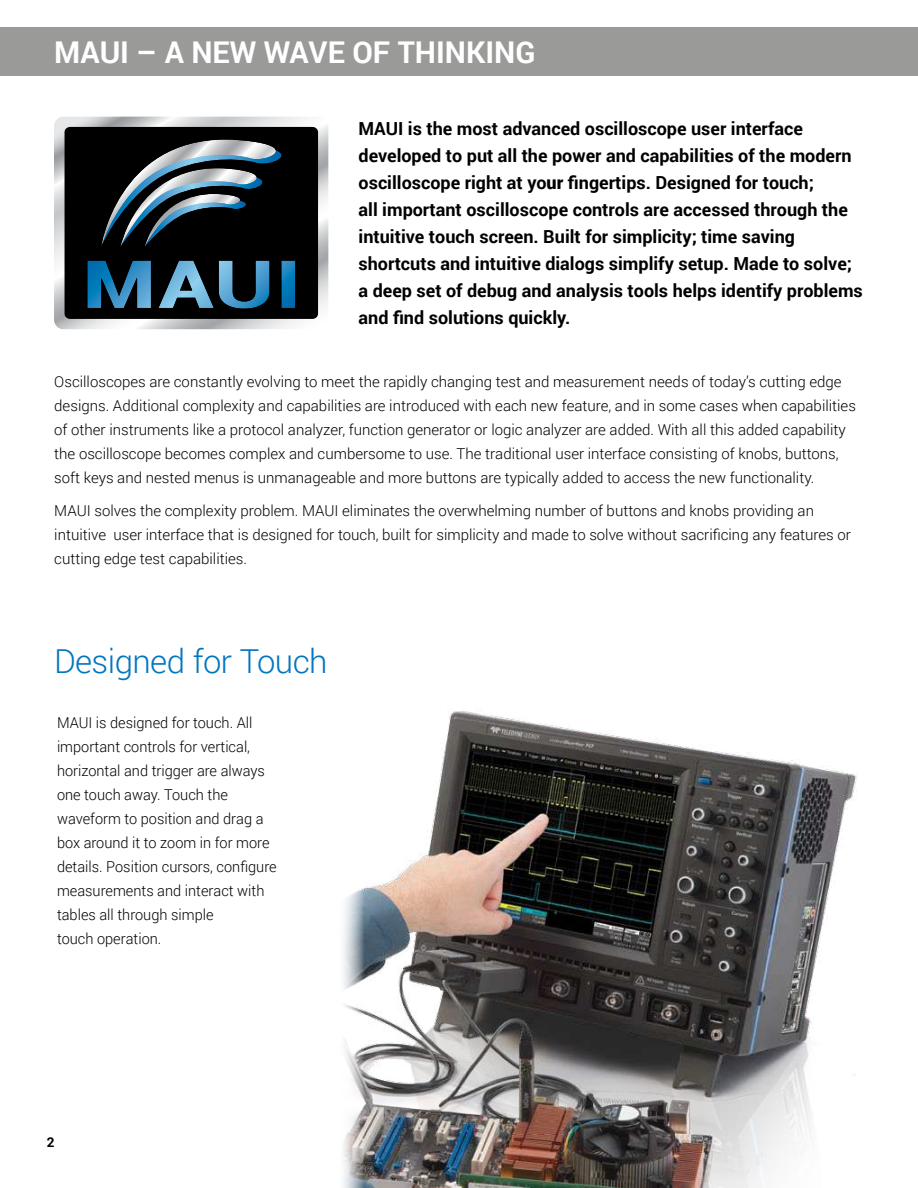
<style>
.page{position:relative;width:918px;height:1188px;background:#fff}
.page>*{position:absolute;margin:0;border:0;box-sizing:border-box;transform-origin:0 0}
.t1{font:300 33px "Roboto";letter-spacing:-.015em;color:#0076c0}
.t2{font:700 30px "Roboto";color:#fff}
.t3{font:700 18px/27px "Roboto";color:#000}
.t4{font:300 15px/24px "Roboto";color:#000}
.t5{font:700 13.5px "Roboto";color:#000}
.s1{font-weight:900}
</style>
<div class="page">
<div style="left:0;top:27px;width:918px;height:49px;background:#9a9a99"></div>
<img style="left:343px;top:711px;width:514px;height:477px">
<svg style="left:54px;top:116px;width:275px;height:213px"></svg>
<div style="left:65px;top:127px;width:253px;height:192px;background:#000;border-radius:5px"></div>
<svg style="left:101px;top:140px;width:181px;height:107px"></svg>
<svg style="left:87px;top:261px;width:208px;height:48px"></svg>
<h2 class="t2" style="left:54px;top:40px;width:483px">MAUI – A NEW WAVE OF THINKING</h2>
<p class="t3" style="left:359px;top:117px;width:506px">MAUI is the most advanced oscilloscope user interface developed to put all the power and capabilities of the modern oscilloscope right at yo<span class="s1">ur</span> fingertips. Designed for touch;<br>all important oscilloscope controls are accessed through the intuitive touch screen. Built for simplicity; time saving shortcuts and intuitive dialogs simplify setup. Made to solve; a deep set of debug and analysis tools helps identify problems and find solutions quickly.</p>
<p class="t4" style="left:54px;top:371px;width:803px">Oscilloscopes are constantly evolving to meet the rapidly changing test and measurement needs of today’s cutting edge designs. Additional complexity and capabilities are introduced with each new feature, and in some cases when capabilities of other instruments like a protocol analyzer, function generator or logic analyzer are added. With all this added capability the oscilloscope becomes complex and cumbersome to use. The traditional user interface consisting of knobs, buttons, soft keys and nested menus is unmanageable and more buttons are typically added to access the new functionality.</p>
<p class="t4" style="left:54px;top:500px;width:798px">MAUI solves the complexity problem. MAUI eliminates the overwhelming number of buttons and knobs providing an intuitive user interface that is designed for touch, built for simplicity and made to solve without sacrificing any features or cutting edge test capabilities.</p>
<h1 class="t1" style="left:54px;top:647px;width:275px">Designed for Touch</h1>
<p class="t4" style="left:57px;top:711px;width:221px">MAUI is designed for touch. All important controls for vertical, horizontal and trigger are always one touch away. Touch the waveform to position and drag a box around it to zoom in for more details. Position cursors, configure measurements and interact with tables all through simple<br>touch operation.</p>
<p class="t5" style="left:47px;top:1137px;width:9px">2</p>
</div>
